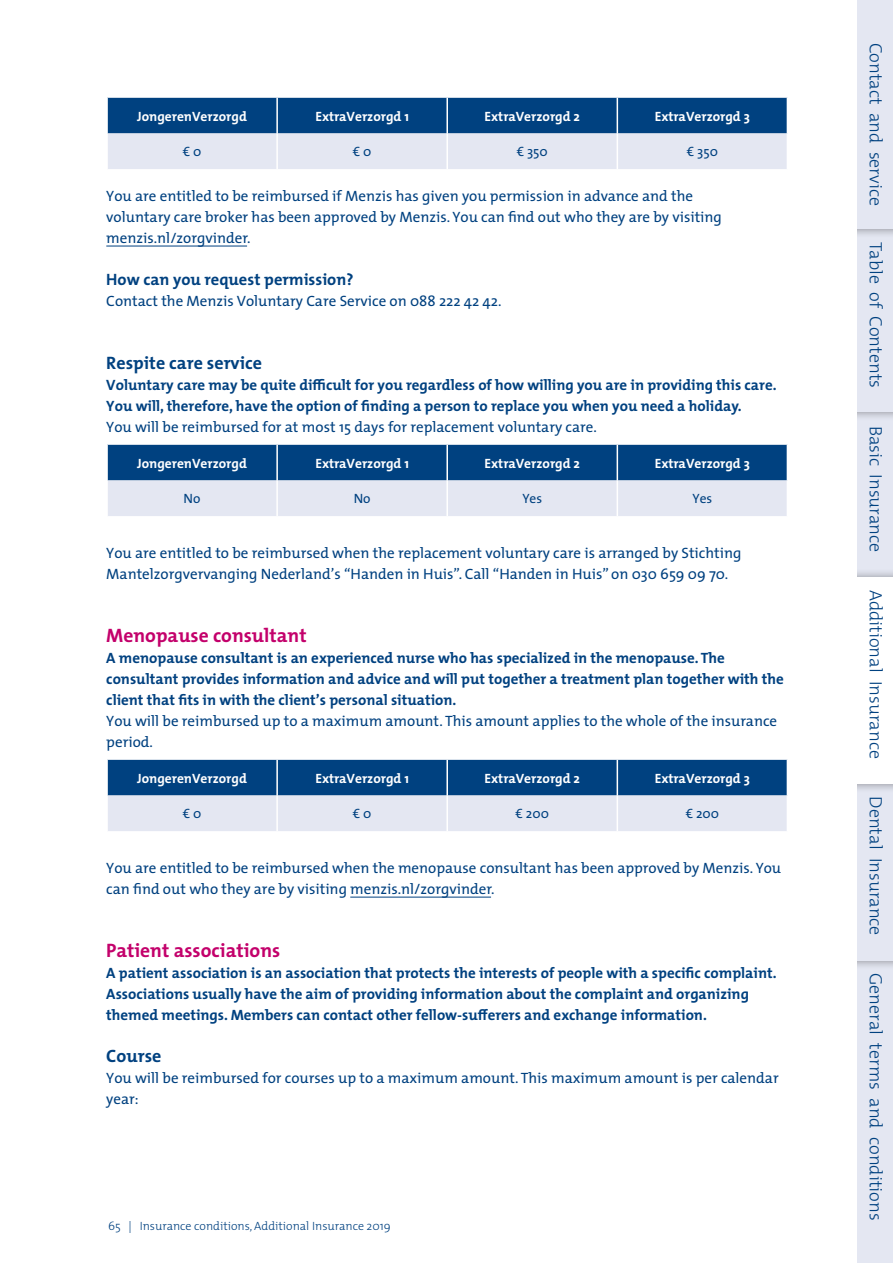
<style>
.page{position:relative;width:893px;height:1263px;background:#fff}
.page>*{position:absolute;margin:0;border:0;box-sizing:border-box;transform-origin:0 0}
.t1{font:700 19.5px "The Mix";color:#c3006b}
.t2{font:300 18px "The Mix";color:#004180}
.t3{font:700 18px "The Mix";color:#004180}
.t4{font:700 16.5px "The Mix";color:#004180}
.t5{font:15px/21px "The Mix";color:#004180}
.t6{font:700 15px/21px "The Mix";color:#004180}
.t7{font:700 13.5px "The Mix";color:#fff}
.t8{font:13.5px "The Mix";color:#004180}
.t9{font:300 12px "The Mix";color:#004180}
.s1{font-size:16.5px;color:#e4e7f2}
.s2{font-size:16.5px;color:#fff}
</style>
<div class="page">
<hr style="left:106px;top:246px;width:141px;height:1px;background:#004180">
<hr style="left:350px;top:897px;width:141px;height:1px;background:#004180">
<svg style="left:108px;top:98px;width:679px;height:71px;background:#7394b9"></svg>
<hr style="left:276px;top:98px;width:2px;height:35px;background:#fff">
<hr style="left:446px;top:98px;width:2px;height:35px;background:#fff">
<hr style="left:617px;top:98px;width:1px;height:35px;background:#fff">
<hr style="left:276px;top:133px;width:2px;height:36px;background:#fff">
<hr style="left:446px;top:133px;width:2px;height:36px;background:#fff">
<hr style="left:617px;top:133px;width:1px;height:36px;background:#fff">
<svg style="left:108px;top:445px;width:679px;height:71px;background:#7394b9"></svg>
<hr style="left:276px;top:445px;width:2px;height:35px;background:#fff">
<hr style="left:446px;top:445px;width:2px;height:35px;background:#fff">
<hr style="left:617px;top:445px;width:1px;height:35px;background:#fff">
<hr style="left:276px;top:480px;width:2px;height:36px;background:#fff">
<hr style="left:446px;top:480px;width:2px;height:36px;background:#fff">
<hr style="left:617px;top:480px;width:1px;height:36px;background:#fff">
<svg style="left:108px;top:760px;width:679px;height:71px;background:#7394b9"></svg>
<hr style="left:276px;top:760px;width:2px;height:35px;background:#fff">
<hr style="left:446px;top:760px;width:2px;height:35px;background:#fff">
<hr style="left:617px;top:760px;width:1px;height:35px;background:#fff">
<hr style="left:276px;top:795px;width:2px;height:36px;background:#fff">
<hr style="left:446px;top:795px;width:2px;height:36px;background:#fff">
<hr style="left:617px;top:795px;width:1px;height:36px;background:#fff">
<div style="left:845px;top:960px;width:48px;height:303px;background:#e4e7f2"></div>
<div style="left:835px;top:774px;width:58px;height:196px;background:#000;opacity:.4"></div>
<div style="left:845px;top:784px;width:48px;height:176px;background:#e4e7f2"></div>
<div style="left:845px;top:412px;width:48px;height:166px;background:#e4e7f2"></div>
<div style="left:835px;top:568px;width:58px;height:225px;background:#000;opacity:.4"></div>
<div style="left:845px;top:578px;width:48px;height:206px;background:#fff"></div>
<div style="left:835px;top:219px;width:58px;height:202px;background:#000;opacity:.4"></div>
<div style="left:845px;top:229px;width:48px;height:183px;background:#e4e7f2"></div>
<div style="left:835px;top:0;width:58px;height:238px;background:#000;opacity:.4"></div>
<div style="left:845px;top:0;width:48px;height:229px;background:#e4e7f2"></div>
<div style="left:829px;top:0;width:28px;height:1263px;background:#fff"></div>
<p class="t7" style="left:137px;top:105px;width:111px">JongerenVerzorgd</p>
<p class="t7" style="left:315px;top:105px;width:95px">ExtraVerzorgd 1</p>
<p class="t7" style="left:484px;top:105px;width:97px">ExtraVerzorgd 2</p>
<p class="t7" style="left:655px;top:105px;width:97px">ExtraVerzorgd 3</p>
<p class="t8" style="left:183px;top:141px;width:20px">€ 0</p>
<p class="t8" style="left:353px;top:141px;width:20px">€ 0</p>
<p class="t8" style="left:517px;top:141px;width:33px">€ 350</p>
<p class="t8" style="left:687px;top:141px;width:33px">€ 350</p>
<p class="t5" style="left:106px;top:185px;width:617px">You are entitled to be reimbursed if Menzis has given you permission in advance and the voluntary care broker has been approved by Menzis. You can find out who they are by visiting menzis.nl/zorgvinder.</p>
<p class="t4" style="left:106px;top:266px;width:249px">How can you request permission?</p>
<p class="t5" style="left:106px;top:290px;width:397px">Contact the Menzis Voluntary Care Service on 088 222 42 42.</p>
<p class="t3" style="left:106px;top:348px;width:157px">Respite care service</p>
<p class="t6" style="left:106px;top:374px;width:672px">Voluntary care may be quite difficult for you regardless of how willing you are in providing this care.<br>You will, therefore, have the option of finding a person to replace you when you need a holiday.</p>
<p class="t5" style="left:106px;top:416px;width:492px">You will be reimbursed for at most 15 days for replacement voluntary care.</p>
<p class="t7" style="left:137px;top:452px;width:111px">JongerenVerzorgd</p>
<p class="t7" style="left:315px;top:452px;width:95px">ExtraVerzorgd 1</p>
<p class="t7" style="left:484px;top:452px;width:97px">ExtraVerzorgd 2</p>
<p class="t7" style="left:655px;top:452px;width:97px">ExtraVerzorgd 3</p>
<p class="t8" style="left:184px;top:487px;width:18px">No</p>
<p class="t8" style="left:354px;top:487px;width:18px">No</p>
<p class="t8" style="left:522px;top:487px;width:21px">Yes</p>
<p class="t8" style="left:692px;top:487px;width:21px">Yes</p>
<p class="t5" style="left:106px;top:542px;width:637px">You are entitled to be reimbursed when the replacement voluntary care is arranged by Stichting<br>Mantelzorgvervanging Nederland’s “Handen in Huis”. Call “Handen in Huis” on 030 659 09 70.</p>
<h1 class="t1" style="left:106px;top:619px;width:202px">Menopause consultant</h1>
<p class="t6" style="left:106px;top:647px;width:679px">A menopause consultant is an experienced nurse who has specialized in the menopause. The consultant provides information and advice and will put together a treatment plan together with the client that fits in with the client’s personal situation.</p>
<p class="t5" style="left:106px;top:710px;width:672px">You will be reimbursed up to a maximum amount. This amount applies to the whole of the insurance period.</p>
<p class="t7" style="left:137px;top:767px;width:111px">JongerenVerzorgd</p>
<p class="t7" style="left:315px;top:767px;width:95px">ExtraVerzorgd 1</p>
<p class="t7" style="left:484px;top:767px;width:97px">ExtraVerzorgd 2</p>
<p class="t7" style="left:655px;top:767px;width:97px">ExtraVerzorgd 3</p>
<p class="t8" style="left:183px;top:802px;width:20px">€ 0</p>
<p class="t8" style="left:353px;top:802px;width:20px">€ 0</p>
<p class="t8" style="left:516px;top:802px;width:35px">€ 200</p>
<p class="t8" style="left:686px;top:802px;width:35px">€ 200</p>
<p class="t5" style="left:106px;top:857px;width:676px">You are entitled to be reimbursed when the menopause consultant has been approved by Menzis. You can find out who they are by visiting menzis.nl/zorgvinder.</p>
<h1 class="t1" style="left:106px;top:934px;width:175px">Patient associations</h1>
<p class="t6" style="left:106px;top:962px;width:672px">A patient association is an association that protects the interests of people with a specific complaint.<br>Associations usually have the aim of providing information about the complaint and organizing themed meetings. Members can contact other fellow-sufferers and exchange information.</p>
<p class="t3" style="left:106px;top:1041px;width:57px">Course</p>
<p class="t5" style="left:106px;top:1067px;width:674px">You will be reimbursed for courses up to a maximum amount. This maximum amount is per calendar year:</p>
<p class="t9" style="left:108px;top:1216px;width:284px">65 | Insurance conditions, Additional Insurance 2019</p>
<p class="t2" style="left:891px;top:43px;width:165px;rotate:90deg">Contact<span class="s1">_</span>and<span class="s1">_</span>service</p>
<p class="t2" style="left:891px;top:242px;width:147px;rotate:90deg">Table<span class="s1">_</span>of<span class="s1">_</span>Contents</p>
<p class="t2" style="left:891px;top:426px;width:128px;rotate:90deg">Basic<span class="s1">_</span>Insurance</p>
<p class="t2" style="left:891px;top:590px;width:170px;rotate:90deg">Additional<span class="s2">_</span>Insurance</p>
<p class="t2" style="left:891px;top:796px;width:141px;rotate:90deg">Dental<span class="s1">_</span>Insurance</p>
<p class="t2" style="left:891px;top:973px;width:249px;rotate:90deg">General<span class="s1">_</span>terms<span class="s1">_</span>and<span class="s1">_</span>conditions</p>
</div>
